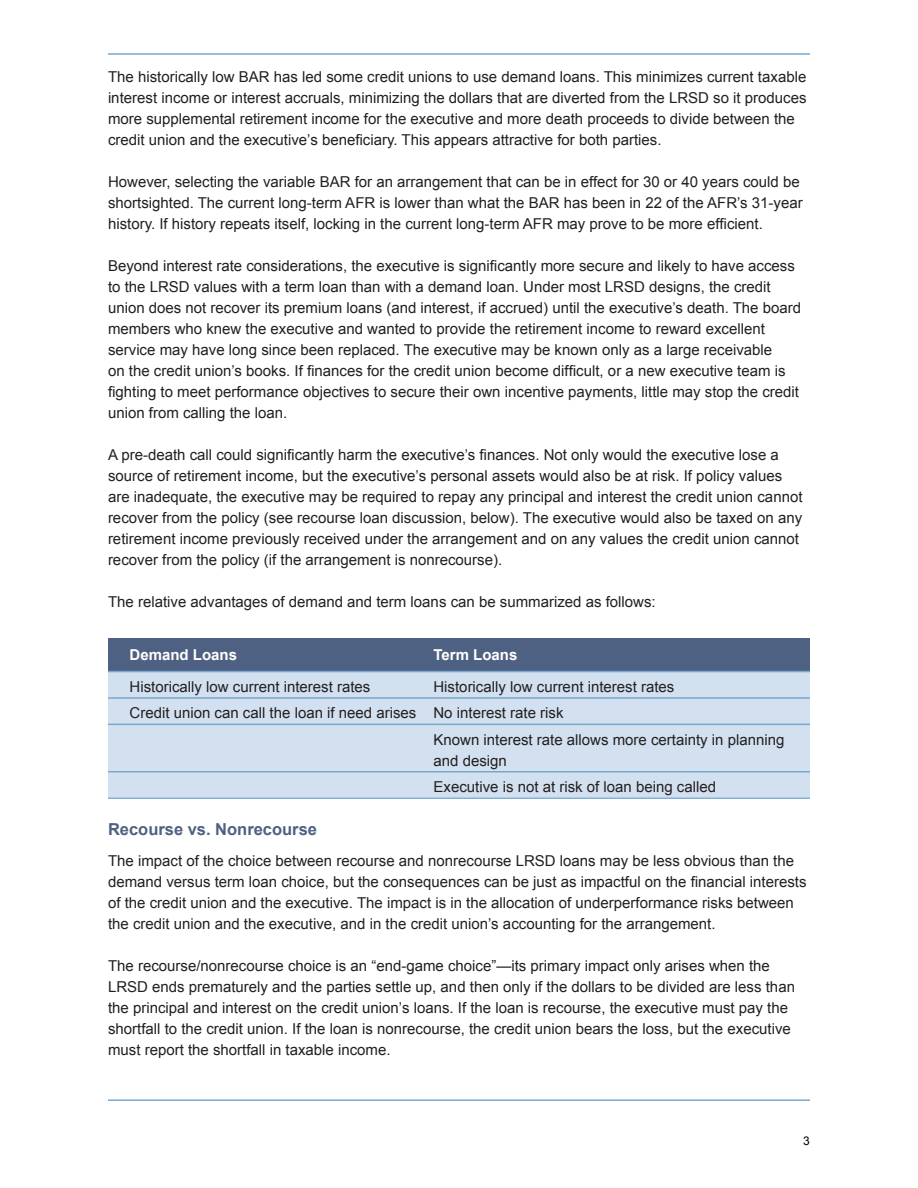
<style>
.page{position:relative;width:918px;height:1188px;background:#fff}
.page>*{position:absolute;margin:0;border:0;box-sizing:border-box;transform-origin:0 0}
.t1{font:700 16.5px "Arial";color:#4f6182}
.t2{font:15px/21px "Arial";color:#231f20}
.t3{font:700 15px "Arial";color:#fff}
.t4{font:12px "Arial";color:#000}
</style>
<div class="page">
<hr style="left:108px;top:1099px;width:702px;height:2px;background:#77a8d1">
<hr style="left:108px;top:53px;width:702px;height:2px;background:#77a8d1">
<div style="left:109px;top:672px;width:701px;height:125px;background:#d2e0ef"></div>
<div style="left:109px;top:638px;width:701px;height:34px;background:#4f6182"></div>
<hr style="left:108px;top:671px;width:702px;height:1px;background:#77a8d1">
<hr style="left:108px;top:697px;width:702px;height:2px;background:#77a8d1">
<hr style="left:108px;top:724px;width:702px;height:1px;background:#77a8d1">
<hr style="left:108px;top:771px;width:702px;height:2px;background:#77a8d1">
<hr style="left:108px;top:797px;width:702px;height:2px;background:#77a8d1">
<p class="t2" style="left:108px;top:67px;width:700px">The historically low BAR has led some credit unions to use demand loans. This minimizes current taxable interest income or interest accruals, minimizing the dollars that are diverted from the LRSD so it produces more supplemental retirement income for the executive and more death proceeds to divide between the credit union and the executive’s beneficiary. This appears attractive for both parties.</p>
<p class="t2" style="left:108px;top:172px;width:696px">However, selecting the variable BAR for an arrangement that can be in effect for 30 or 40 years could be shortsighted. The current long-term AFR is lower than what the BAR has been in 22 of the AFR’s 31-year history. If history repeats itself, locking in the current long-term AFR may prove to be more efficient.</p>
<p class="t2" style="left:108px;top:256px;width:695px">Beyond interest rate considerations, the executive is significantly more secure and likely to have access to the LRSD values with a term loan than with a demand loan. Under most LRSD designs, the credit union does not recover its premium loans (and interest, if accrued) until the executive’s death. The board members who knew the executive and wanted to provide the retirement income to reward excellent service may have long since been replaced. The executive may be known only as a large receivable<br>on the credit union’s books. If finances for the credit union become difficult, or a new executive team is fighting to meet performance objectives to secure their own incentive payments, little may stop the credit union from calling the loan.</p>
<p class="t2" style="left:108px;top:445px;width:696px">A pre-death call could significantly harm the executive’s finances. Not only would the executive lose a source of retirement income, but the executive’s personal assets would also be at risk. If policy values are inadequate, the executive may be required to repay any principal and interest the credit union cannot recover from the policy (see recourse loan discussion, below). The executive would also be taxed on any retirement income previously received under the arrangement and on any values the credit union cannot recover from the policy (if the arrangement is nonrecourse).</p>
<p class="t2" style="left:108px;top:592px;width:549px">The relative advantages of demand and term loans can be summarized as follows:</p>
<p class="t3" style="left:130px;top:645px;width:109px">Demand Loans</p>
<p class="t3" style="left:434px;top:645px;width:85px">Term Loans</p>
<p class="t2" style="left:130px;top:676px;width:242px">Historically low current interest rates</p>
<p class="t2" style="left:434px;top:676px;width:242px">Historically low current interest rates</p>
<p class="t2" style="left:130px;top:703px;width:435px">Credit union can call the loan if need arises No interest rate risk</p>
<p class="t2" style="left:434px;top:729px;width:352px">Known interest rate allows more certainty in planning</p>
<p class="t2" style="left:434px;top:747px;width:284px;line-height:26.4px">and design<br>Executive is not at risk of loan being called</p>
<p class="t1" style="left:108px;top:818px;width:211px">Recourse vs. Nonrecourse</p>
<p class="t2" style="left:108px;top:851px;width:700px">The impact of the choice between recourse and nonrecourse LRSD loans may be less obvious than the demand versus term loan choice, but the consequences can be just as impactful on the financial interests of the credit union and the executive. The impact is in the allocation of underperformance risks between the credit union and the executive, and in the credit union’s accounting for the arrangement.</p>
<p class="t2" style="left:108px;top:956px;width:689px">The recourse/nonrecourse choice is an “end-game choice”—its primary impact only arises when the LRSD ends prematurely and the parties settle up, and then only if the dollars to be divided are less than the principal and interest on the credit union’s loans. If the loan is recourse, the executive must pay the shortfall to the credit union. If the loan is nonrecourse, the credit union bears the loss, but the executive must report the shortfall in taxable income.</p>
<p class="t4" style="left:803px;top:1133px;width:8px">3</p>
</div>
